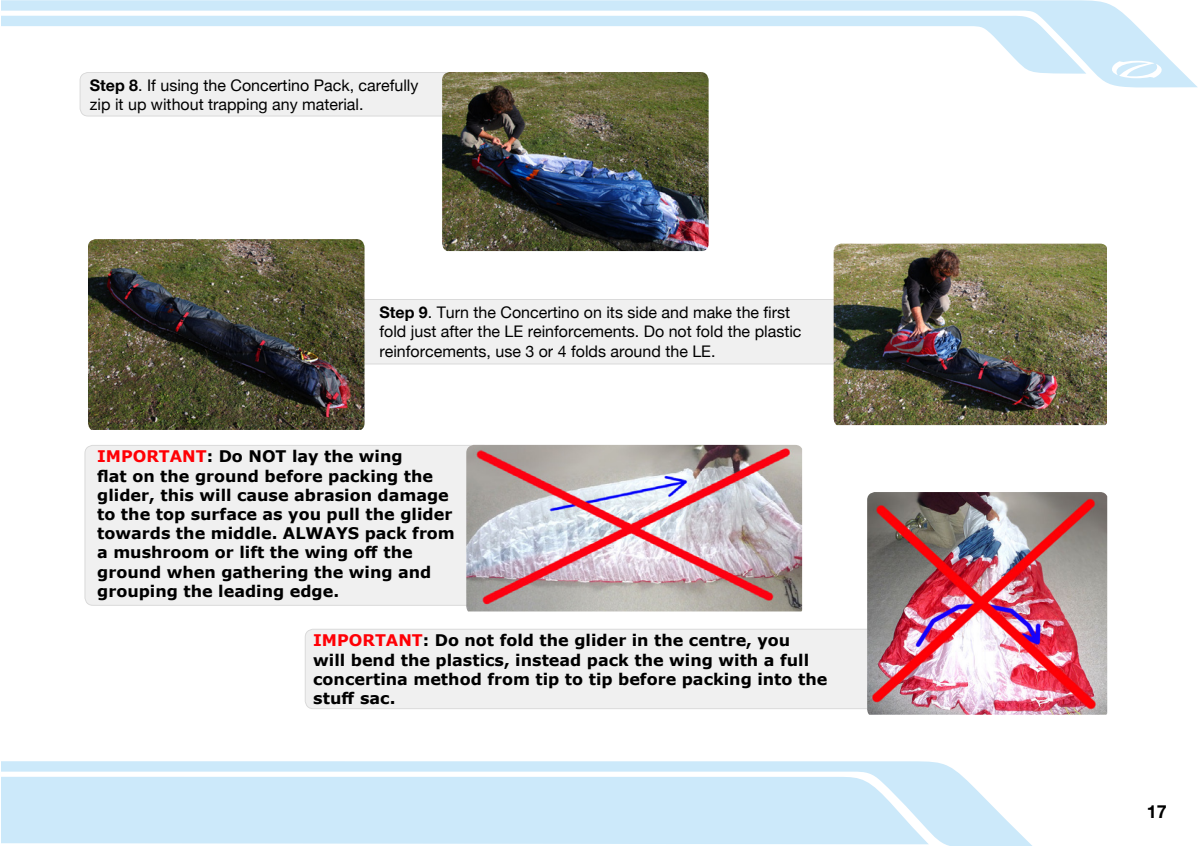
<style>
.page{position:relative;width:1200px;height:846px;background:#fff}
.page>*{position:absolute;margin:0;border:0;box-sizing:border-box;transform-origin:0 0}
.t1{font:700 18px "Helvetica Neue";color:#000}
.t2{font:700 16px/19.2px "Verdana";color:#000}
.t3{font:16px/19.2px "Helvetica Neue";color:#000}
.s1{font-weight:700}
.s2{color:#ff0005}
</style>
<div class="page">
<svg style="left:1px;top:761px;width:1031px;height:85px;background:#d2ebfa"></svg>
<svg style="left:1px;top:0;width:1196px;height:92px"></svg>
<svg style="left:1px;top:16px;width:1085px;height:58px"></svg>
<div style="left:85px;top:445px;width:406px;height:160px;background:#f0f0f0;border-radius:8px"></div>
<div style="left:84px;top:445px;width:408px;height:161px;border:1px solid #000;border-radius:8px"></div>
<div style="left:80px;top:72px;width:406px;height:44px;background:#f0f0f0;border-radius:8px"></div>
<div style="left:80px;top:72px;width:407px;height:44px;border:1px solid #000;border-radius:8px"></div>
<div style="left:305px;top:629px;width:572px;height:79px;background:#f0f0f0;border-radius:8px"></div>
<div style="left:304px;top:629px;width:573px;height:80px;border:1px solid #000;border-radius:8px"></div>
<div style="left:313px;top:299px;width:542px;height:65px;background:#f0f0f0;border-radius:8px"></div>
<div style="left:312px;top:299px;width:543px;height:65px;border:1px solid #000;border-radius:8px"></div>
<img style="left:833px;top:244px;width:273px;height:181px">
<img style="left:866px;top:492px;width:240px;height:222px">
<img style="left:466px;top:445px;width:336px;height:166px">
<img style="left:442px;top:72px;width:266px;height:179px">
<img style="left:88px;top:239px;width:276px;height:191px">
<svg style="left:1110px;top:60px;width:55px;height:18px"></svg>
<p class="t3" style="left:90px;top:76px;width:330px"><span class="s1">Step 8</span>. If using the Concertino Pack, carefully zip it up without trapping any material.</p>
<p class="t3" style="left:379px;top:303px;width:423px"><span class="s1">Step 9</span>. Turn the Concertino on its side and make the first fold just after the LE reinforcements. Do not fold the plastic reinforcements, use 3 or 4 folds around the LE.</p>
<p class="t2" style="left:97px;top:446px;width:359px"><span class="s2">IMPORTANT</span>: Do NOT lay the wing<br>flat on the ground before packing the glider, this will cause abrasion damage to the top surface as you pull the glider towards the middle. ALWAYS pack from a mushroom or lift the wing off the ground when gathering the wing and grouping the leading edge.</p>
<p class="t2" style="left:313px;top:630px;width:515px"><span class="s2">IMPORTANT</span>: Do not fold the glider in the centre, you<br>will bend the plastics, instead pack the wing with a full concertina method from tip to tip before packing into the stuff sac.</p>
<p class="t1" style="left:1146px;top:800px;width:22px">17</p>
</div>
